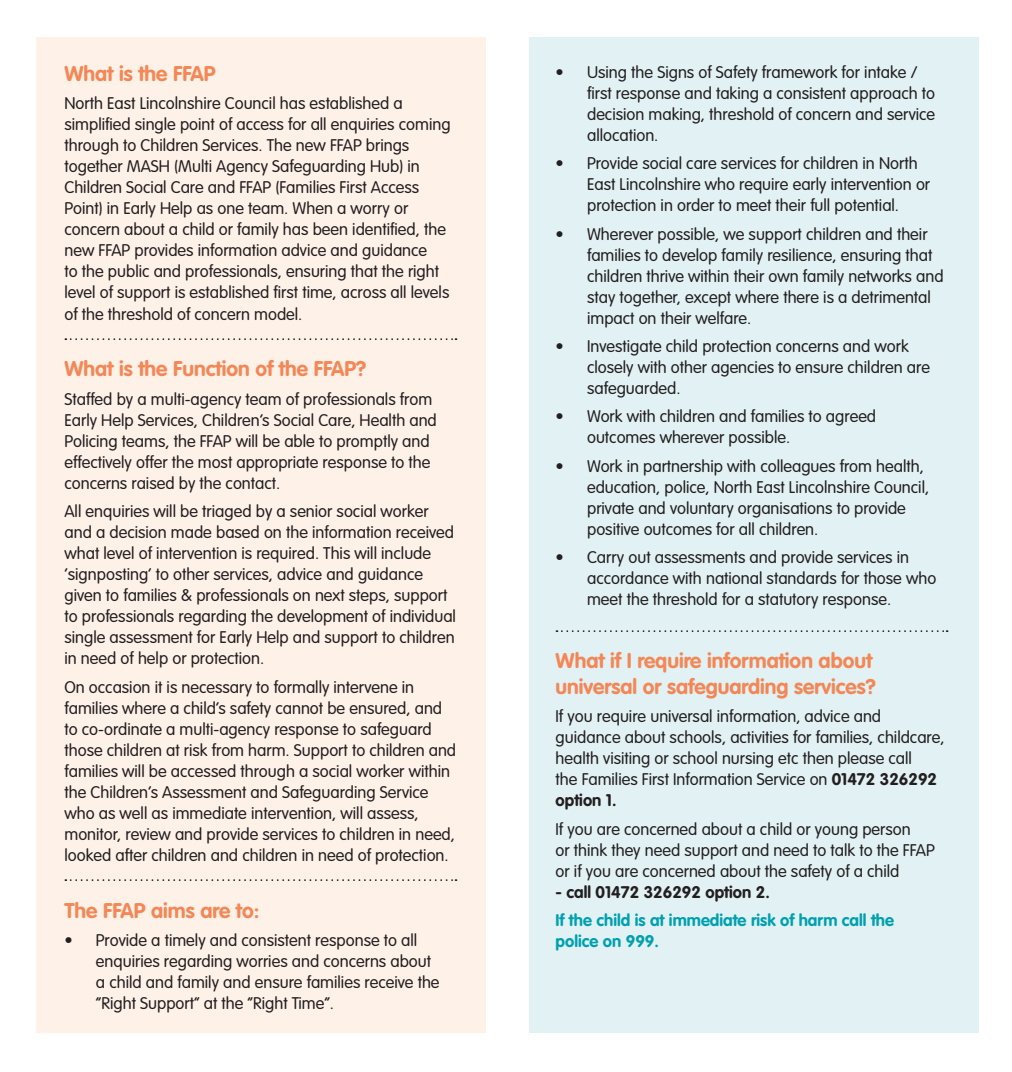
<style>
.page{position:relative;width:1012px;height:1072px;background:#fff}
.page>*{position:absolute;margin:0;border:0;box-sizing:border-box;transform-origin:0 0}
.t1{font:700 21px/26.2px "VAG Rounded";color:#f58655}
.t2{font:300 16.62px/21px "VAG Rounded";color:#231f20}
.t3{font:700 16.62px/21px "VAG Rounded";color:#00a0b0}
.t4{font:700 16.62px "VAG Rounded";color:#231f20}
.s1{font-weight:700}
</style>
<div class="page">
<div style="left:36px;top:37px;width:450px;height:996px;background:#fef1e8"></div>
<div style="left:529px;top:37px;width:450px;height:996px;background:#e1f1f4"></div>
<svg style="left:65px;top:338px;width:392px;height:2px"></svg>
<svg style="left:65px;top:879px;width:392px;height:2px"></svg>
<svg style="left:556px;top:630px;width:392px;height:2px"></svg>
<p class="t1" style="left:64px;top:60px;width:153px">What is the FFAP</p>
<p class="t2" style="left:64px;top:93px;width:388px">North East Lincolnshire Council has established a simplified single point of access for all enquiries coming through to Children Services. The new FFAP brings together MASH (Multi Agency Safeguarding Hub) in Children Social Care and FFAP (Families First Access Point) in Early Help as one team. When a worry or concern about a child or family has been identified, the new FFAP provides information advice and guidance<br>to the public and professionals, ensuring that the right level of support is established first time, across all levels of the threshold of concern model.</p>
<p class="t1" style="left:64px;top:356px;width:303px">What is the Function of the FFAP?</p>
<p class="t2" style="left:64px;top:388px;width:374px">Staffed by a multi-agency team of professionals from Early Help Services, Children’s Social Care, Health and Policing teams, the FFAP will be able to promptly and effectively offer the most appropriate response to the concerns raised by the contact.</p>
<p class="t2" style="left:64px;top:501px;width:393px">All enquiries will be triaged by a senior social worker and a decision made based on the information received what level of intervention is required. This will include ‘signposting’ to other services, advice and guidance given to families &amp; professionals on next steps, support to professionals regarding the development of individual single assessment for Early Help and support to children in need of help or protection.</p>
<p class="t2" style="left:64px;top:676px;width:393px">On occasion it is necessary to formally intervene in families where a child’s safety cannot be ensured, and to co-ordinate a multi-agency response to safeguard those children at risk from harm. Support to children and families will be accessed through a social worker within the Children’s Assessment and Safeguarding Service who as well as immediate intervention, will assess, monitor, review and provide services to children in need, looked after children and children in need of protection.</p>
<p class="t1" style="left:64px;top:897px;width:196px">The FFAP aims are to:</p>
<p class="t2" style="left:96px;top:930px;width:345px;text-indent:-32px">• Provide a timely and consistent response to all enquiries regarding worries and concerns about a child and family and ensure families receive the “Right Support” at the “Right Time”.</p>
<p class="t2" style="left:587px;top:61px;width:350px;text-indent:-32px">• Using the Signs of Safety framework for intake / first response and taking a consistent approach to decision making, threshold of concern and service allocation.</p>
<p class="t2" style="left:587px;top:153px;width:345px;text-indent:-32px">• Provide social care services for children in North<br>East Lincolnshire who require early intervention or protection in order to meet their full potential.</p>
<p class="t2" style="left:587px;top:223px;width:358px;text-indent:-32px">• Wherever possible, we support children and their families to develop family resilience, ensuring that children thrive within their own family networks and stay together, except where there is a detrimental impact on their welfare.</p>
<p class="t2" style="left:587px;top:335px;width:344px;text-indent:-32px">• Investigate child protection concerns and work closely with other agencies to ensure children are safeguarded.</p>
<p class="t2" style="left:587px;top:406px;width:291px;text-indent:-32px">• Work with children and families to agreed outcomes wherever possible.</p>
<p class="t2" style="left:587px;top:455px;width:344px;text-indent:-32px">• Work in partnership with colleagues from health, education, police, North East Lincolnshire Council, private and voluntary organisations to provide positive outcomes for all children.</p>
<p class="t2" style="left:587px;top:547px;width:351px;text-indent:-32px">• Carry out assessments and provide services in accordance with national standards for those who meet the threshold for a statutory response.</p>
<p class="t1" style="left:556px;top:647px;width:322px">What if I require information about universal or safeguarding services?</p>
<p class="t2" style="left:556px;top:706px;width:391px">If you require universal information, advice and guidance about schools, activities for families, childcare, health visiting or school nursing etc then please call<br>the Families First Information Service on <span class="s1">01472 326292 option 1.</span></p>
<p class="t2" style="left:556px;top:818px;width:381px">If you are concerned about a child or young person<br>or think they need support and need to talk to the FFAP or if you are concerned about the safety of a child</p>
<p class="t4" style="left:556px;top:882px;width:216px">- call 01472 326292 option 2.</p>
<p class="t3" style="left:556px;top:909px;width:340px">If the child is at immediate risk of harm call the police on 999.</p>
</div>
